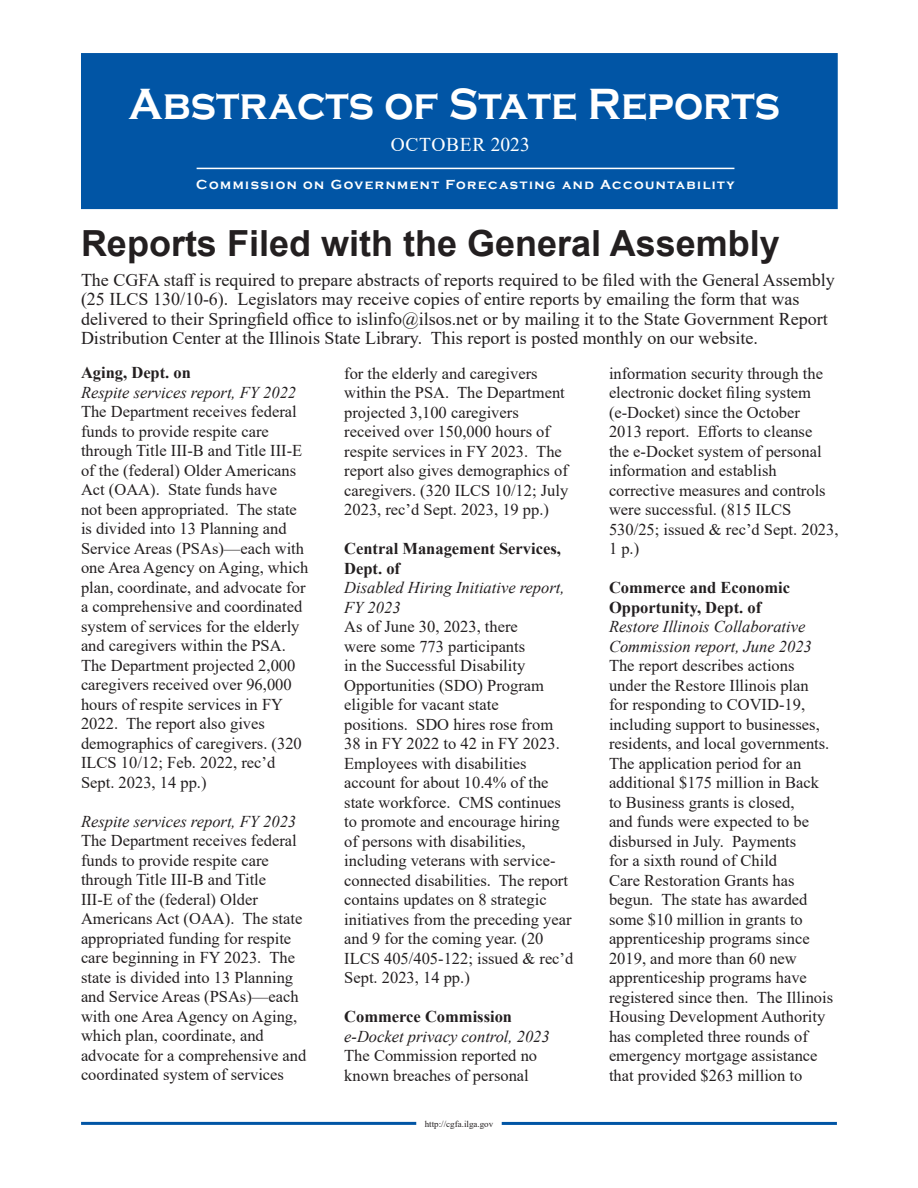
<style>
.page{position:relative;width:918px;height:1188px;background:#fff}
.page>*{position:absolute;margin:0;border:0;box-sizing:border-box;transform-origin:0 0}
.t1{font:700 45px "Copperplate Gothic";color:#fff;scale:.91 1}
.Headline{font:700 36px "Arial";color:#231f20}
.t2{font:19.5px "Times New Roman";letter-spacing:.035em;color:#fff}
.Body_text{font:18px/19.5px "Times New Roman";color:#231f20}
.Text{font:16.5px/19.5px "Times New Roman";color:#231f20}
.Text-2{font:italic 16.5px/19.5px "Times New Roman";color:#231f20}
.Text-3{font:700 16.5px/19.5px "Times New Roman";color:#231f20}
.t3{font:700 13.5px "Copperplate Gothic";letter-spacing:.11em;color:#fff}
.t4{font:9px "Times New Roman";color:#231f20}
</style>
<div class="page">
<div style="left:81px;top:53px;width:757px;height:156px;background:#0155a5"></div>
<hr style="left:197px;top:168px;width:537px;height:1px;background:#fff">
<hr style="left:81px;top:1122px;width:335px;height:3px;background:#0155a5">
<hr style="left:502px;top:1122px;width:335px;height:3px;background:#0155a5">
<p class="t1" style="left:129px;top:79px;width:717px">Abstracts of State Reports</p>
<p class="t2" style="left:391px;top:131px;width:140px">OCTOBER 2023</p>
<p class="t3" style="left:196px;top:177px;width:540px">Commission on Government Forecasting and Accountability</p>
<p class="Headline" style="left:81px;top:218px;width:700px">Reports Filed with the General Assembly</p>
<p class="Body_text" style="left:81px;top:269px;width:755px">The CGFA staff is required to prepare abstracts of reports required to be filed with the General Assembly (25 ILCS 130/10-6). Legislators may receive copies of entire reports by emailing the form that was delivered to their Springfield office to islinfo@ilsos.net or by mailing it to the State Government Report Distribution Center at the Illinois State Library. This report is posted monthly on our website.</p>
<p class="Text-3" style="left:81px;top:362px;width:112px">Aging, Dept. on</p>
<p class="Text-2" style="left:81px;top:382px;width:217px">Respite services report, FY 2022</p>
<p class="Text" style="left:81px;top:401px;width:229px">The Department receives federal funds to provide respite care through Title III-B and Title III-E of the (federal) Older Americans<br>Act (OAA). State funds have<br>not been appropriated. The state is divided into 13 Planning and<br>Service Areas (PSAs)—each with one Area Agency on Aging, which plan, coordinate, and advocate for a comprehensive and coordinated system of services for the elderly and caregivers within the PSA.<br>The Department projected 2,000 caregivers received over 96,000 hours of respite services in FY<br>2022. The report also gives demographics of caregivers. (320<br>ILCS 10/12; Feb. 2022, rec’d<br>Sept. 2023, 14 pp.)</p>
<p class="Text-2" style="left:81px;top:811px;width:217px">Respite services report, FY 2023</p>
<p class="Text" style="left:81px;top:830px;width:227px">The Department receives federal funds to provide respite care through Title III-B and Title<br>III-E of the (federal) Older<br>Americans Act (OAA). The state appropriated funding for respite care beginning in FY 2023. The state is divided into 13 Planning and Service Areas (PSAs)—each with one Area Agency on Aging, which plan, coordinate, and advocate for a comprehensive and coordinated system of services</p>
<p class="Text" style="left:344px;top:363px;width:226px">for the elderly and caregivers within the PSA. The Department projected 3,100 caregivers received over 150,000 hours of respite services in FY 2023. The report also gives demographics of caregivers. (320 ILCS 10/12; July<br>2023, rec’d Sept. 2023, 19 pp.)</p>
<p class="Text-3" style="left:344px;top:538px;width:218px">Central Management Services,<br>Dept. of</p>
<p class="Text-2" style="left:344px;top:577px;width:222px">Disabled Hiring Initiative report,<br>FY 2023</p>
<p class="Text" style="left:344px;top:616px;width:231px">As of June 30, 2023, there<br>were some 773 participants<br>in the Successful Disability<br>Opportunities (SDO) Program eligible for vacant state<br>positions. SDO hires rose from<br>38 in FY 2022 to 42 in FY 2023.<br>Employees with disabilities account for about 10.4% of the state workforce. CMS continues to promote and encourage hiring of persons with disabilities, including veterans with service&shy;connected disabilities. The report contains updates on 8 strategic initiatives from the preceding year and 9 for the coming year. (20<br>ILCS 405/405-122; issued &amp; rec’d<br>Sept. 2023, 14 pp.)</p>
<p class="Text-3" style="left:344px;top:1006px;width:169px">Commerce Commission</p>
<p class="Text-2" style="left:344px;top:1026px;width:207px">e-Docket privacy control, 2023</p>
<p class="Text" style="left:344px;top:1045px;width:194px">The Commission reported no known breaches of personal</p>
<p class="Text" style="left:609px;top:363px;width:231px">information security through the electronic docket filing system (e-Docket) since the October<br>2013 report. Efforts to cleanse<br>the e-Docket system of personal information and establish corrective measures and controls were successful. (815 ILCS<br>530/25; issued &amp; rec’d Sept. 2023,<br>1 p.)</p>
<p class="Text-3" style="left:609px;top:577px;width:183px">Commerce and Economic<br>Opportunity, Dept. of</p>
<p class="Text-2" style="left:609px;top:616px;width:204px">Restore Illinois Collaborative<br>Commission report, June 2023</p>
<p class="Text" style="left:609px;top:655px;width:226px">The report describes actions under the Restore Illinois plan<br>for responding to COVID-19, including support to businesses, residents, and local governments.<br>The application period for an additional $175 million in Back to Business grants is closed,<br>and funds were expected to be disbursed in July. Payments<br>for a sixth round of Child<br>Care Restoration Grants has begun. The state has awarded some $10 million in grants to apprenticeship programs since<br>2019, and more than 60 new apprenticeship programs have registered since then. The Illinois<br>Housing Development Authority has completed three rounds of emergency mortgage assistance that provided $263 million to</p>
<p class="t4" style="left:425px;top:1118px;width:70px">http://cgfa.ilga.gov</p>
</div>
